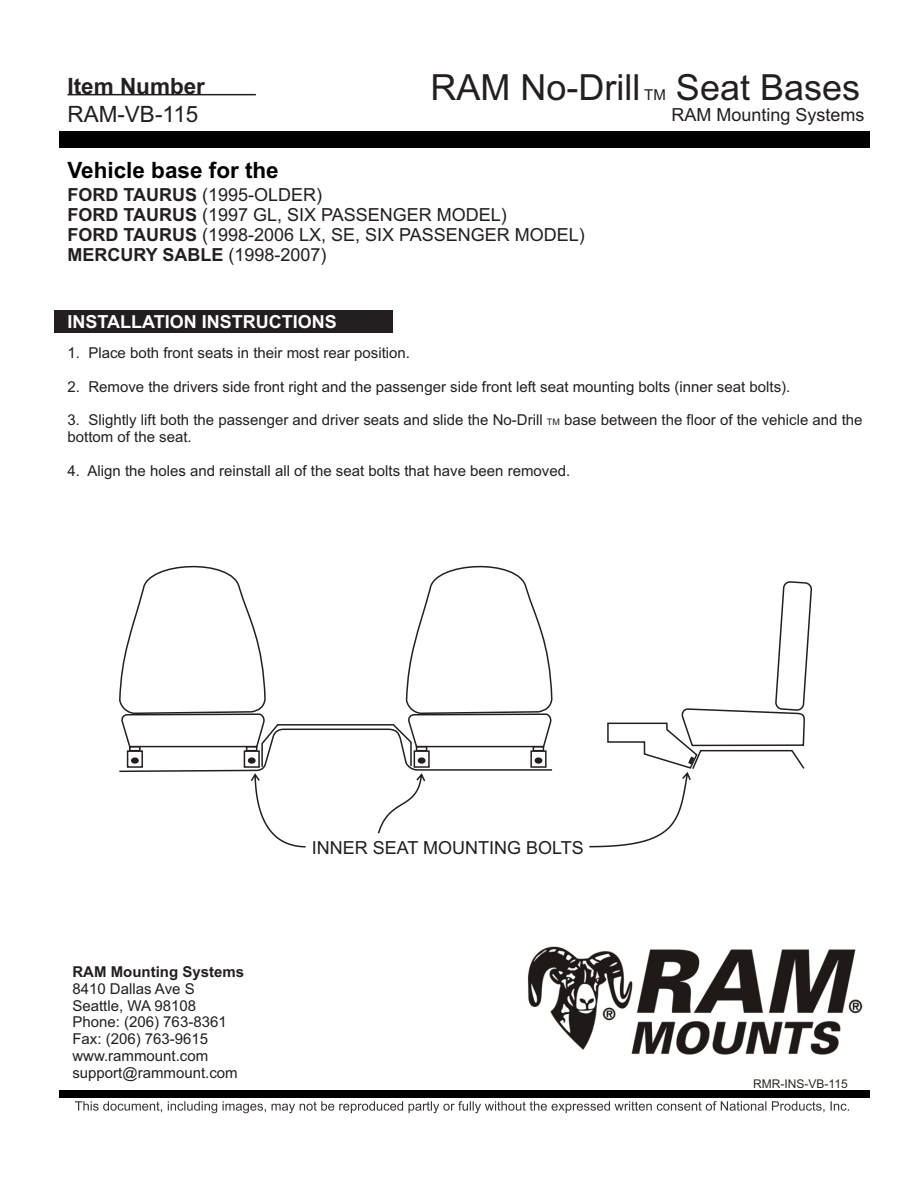
<style>
.page{position:relative;width:918px;height:1188px;background:#fff}
.page>*{position:absolute;margin:0;border:0;box-sizing:border-box;transform-origin:0 0}
.t1{font:36px "Arial";color:#231f20}
.t2{font:700 22.5px "Arial";color:#000}
.t3{font:700 22.5px "Arial";color:#231f20}
.t4{font:22.5px "Arial";color:#231f20}
.t5{font:18px/20.1px "Arial";color:#231f20}
.t6{font:700 18px "Arial";color:#fff}
.t7{font:15px/16.8px "Arial";color:#231f20}
.t8{font:700 15px "Arial";color:#231f20}
.t9{font:12px "Arial";color:#2b2924}
.s1{font-weight:700}
.s2{font-size:9px}
</style>
<div class="page">
<div style="left:54px;top:310px;width:338px;height:23px;background:#231f20"></div>
<hr style="left:68px;top:94px;width:188px;height:1px;background:#231f20">
<svg style="left:119px;top:565px;width:434px;height:283px"></svg>
<svg style="left:589px;top:581px;width:223px;height:266px"></svg>
<div style="left:59px;top:131px;width:811px;height:17px;background:#000"></div>
<div style="left:59px;top:1090px;width:811px;height:8px;background:#000"></div>
<svg style="left:75px;top:1101px;width:774px;height:12px"></svg>
<img style="left:528px;top:946px;width:335px;height:109px">
<h2 class="t3" style="left:68px;top:78px;width:139px">Item Number</h2>
<h1 class="t1" style="left:430px;top:74px;width:211px">RAM No-Drill</h1>
<p class="t7" style="left:644px;top:88px;width:23px">TM</p>
<h2 class="t4" style="left:68px;top:105px;width:132px">RAM-VB-115</h2>
<h1 class="t1" style="left:676px;top:74px;width:186px">Seat Bases</h1>
<p class="t5" style="left:672px;top:106px;width:195px">RAM Mounting Systems</p>
<h2 class="t2" style="left:68px;top:161px;width:213px">Vehicle base for the</h2>
<p class="t5" style="left:67px;top:186px;width:519px"><span class="s1">FORD TAURUS</span> (1995-OLDER)<br><span class="s1">FORD TAURUS</span> (1997 GL, SIX PASSENGER MODEL)<br><span class="s1">FORD TAURUS</span> (1998-2006 LX, SE, SIX PASSENGER MODEL)<br><span class="s1">MERCURY SABLE</span> (1998-2007)</p>
<p class="t6" style="left:68px;top:315px;width:271px">INSTALLATION INSTRUCTIONS</p>
<p class="t7" style="left:68px;top:346px;width:344px">1. Place both front seats in their most rear position.</p>
<p class="t7" style="left:68px;top:380px;width:724px">2. Remove the drivers side front right and the passenger side front left seat mounting bolts (inner seat bolts).</p>
<p class="t7" style="left:67px;top:413px;width:797px">3. Slightly lift both the passenger and driver seats and slide the No-Drill <span class="s2">TM</span> base between the floor of the vehicle and the bottom of the seat.</p>
<p class="t7" style="left:67px;top:463px;width:504px">4. Align the holes and reinstall all of the seat bolts that have been removed.</p>
<p class="t8" style="left:72px;top:966px;width:173px">RAM Mounting Systems</p>
<p class="t7" style="left:72px;top:982px;width:167px">8410 Dallas Ave S<br>Seattle, WA 98108<br>Phone: (206) 763-8361<br>Fax: (206) 763-9615 www.rammount.com support@rammount.com</p>
<p class="t5" style="left:312px;top:839px;width:274px">INNER SEAT MOUNTING BOLTS</p>
<p class="t9" style="left:753px;top:1079px;width:96px">RMR-INS-VB-115</p>
</div>
